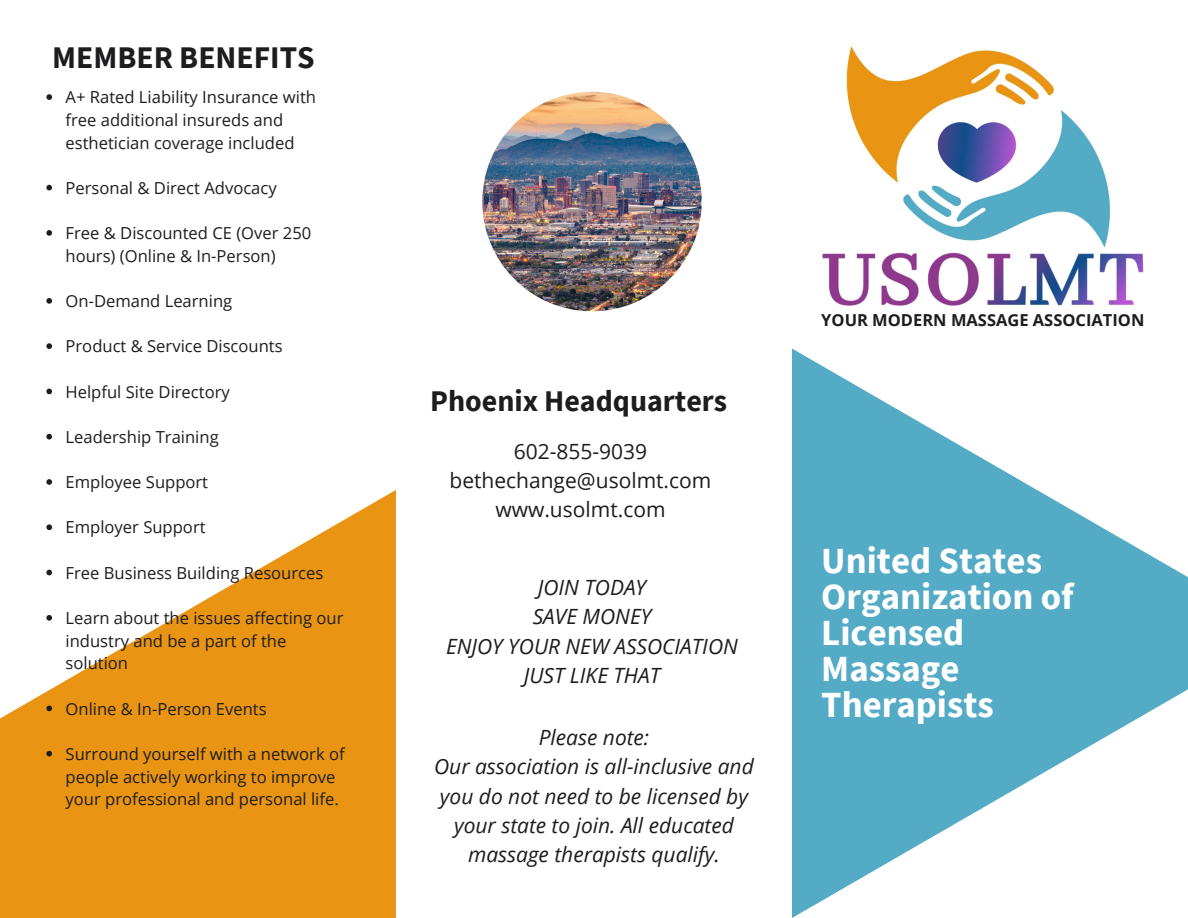
<style>
.page{position:relative;width:1188px;height:918px;background:#fff}
.page>*{position:absolute;margin:0;border:0;box-sizing:border-box;transform-origin:0 0}
.t1{font:700 36.75px/36px "Source Sans Pro";color:#fff}
.t2{font:700 31.5px "Source Sans Pro";color:#1d1d1f}
.t3{font:700 30px "Source Sans Pro";color:#1d1d1f}
.t4{font:italic 21px/29.2px "Open Sans";color:#1d1d1f;text-align:center}
.t5{font:21px/29.2px "Open Sans";color:#1d1d1f;text-align:center}
.t6{font:16.65px/22.6px "Open Sans";color:#1d1d1f}
.t7{font:700 16.5px "Open Sans";color:#1d1d1f}
</style>
<div class="page">
<svg style="left:792px;top:349px;width:396px;height:569px;fill:#53abc6"></svg>
<svg style="left:0;top:490px;width:396px;height:428px;fill:#e99412"></svg>
<img style="left:482px;top:92px;width:220px;height:219px;border-radius:50%">
<img style="left:822px;top:46px;width:322px;height:260px">
<svg style="left:46px;top:94px;width:6px;height:6px"></svg>
<svg style="left:46px;top:185px;width:6px;height:5px"></svg>
<svg style="left:46px;top:230px;width:6px;height:6px"></svg>
<svg style="left:46px;top:298px;width:6px;height:6px"></svg>
<svg style="left:46px;top:343px;width:6px;height:6px"></svg>
<svg style="left:46px;top:389px;width:6px;height:5px"></svg>
<svg style="left:46px;top:434px;width:6px;height:6px"></svg>
<svg style="left:46px;top:479px;width:6px;height:6px"></svg>
<svg style="left:46px;top:524px;width:6px;height:6px"></svg>
<svg style="left:46px;top:570px;width:6px;height:5px"></svg>
<svg style="left:46px;top:615px;width:6px;height:6px"></svg>
<svg style="left:46px;top:706px;width:6px;height:5px"></svg>
<svg style="left:46px;top:751px;width:6px;height:6px"></svg>
<p class="t2" style="left:52px;top:37px;width:264px">MEMBER BENEFITS</p>
<p class="t6" style="left:66px;top:86px;width:252px">A+ Rated Liability Insurance with free additional insureds and esthetician coverage included</p>
<p class="t6" style="left:66px;top:176px;width:213px">Personal &amp; Direct Advocacy</p>
<p class="t6" style="left:66px;top:221px;width:247px">Free &amp; Discounted CE (Over 250 hours) (Online &amp; In-Person)</p>
<p class="t6" style="left:66px;top:289px;width:168px">On-Demand Learning</p>
<p class="t6" style="left:66px;top:335px;width:219px">Product &amp; Service Discounts</p>
<p class="t6" style="left:66px;top:380px;width:166px">Helpful Site Directory</p>
<p class="t6" style="left:66px;top:425px;width:155px">Leadership Training</p>
<h3 class="t6" style="left:66px;top:470px;width:144px">Employee Support</h3>
<h5 class="t6" style="left:66px;top:516px;width:142px">Employer Support</h5>
<h4 class="t6" style="left:66px;top:561px;width:259px">Free Business Building Resources</h4>
<h5 class="t6" style="left:66px;top:606px;width:279px">Learn about the issues affecting our industry and be a part of the solution</h5>
<p class="t6" style="left:66px;top:697px;width:203px">Online &amp; In-Person Events</p>
<h6 class="t6" style="left:66px;top:742px;width:281px">Surround yourself with a network of people actively working to improve your professional and personal life.</h6>
<p class="t3" style="left:430px;top:382px;width:298px">Phoenix Headquarters</p>
<p class="t5" style="left:450px;top:436px;width:263px">602-855-9039 bethechange@usolmt.com www.usolmt.com</p>
<h1 class="t4" style="left:446px;top:572px;width:293px">JOIN TODAY<br>SAVE MONEY<br>ENJOY YOUR NEW ASSOCIATION<br>JUST LIKE THAT</h1>
<p class="t4" style="left:434px;top:722px;width:321px">Please note:<br>Our association is all-inclusive and you do not need to be licensed by your state to join. All educated massage therapists qualify.</p>
<p class="t7" style="left:821px;top:309px;width:325px">YOUR MODERN MASSAGE ASSOCIATION</p>
<p class="t1" style="left:821px;top:541px;width:254px">United States<br>Organization of<br>Licensed<br>Massage<br>Therapists</p>
</div>
